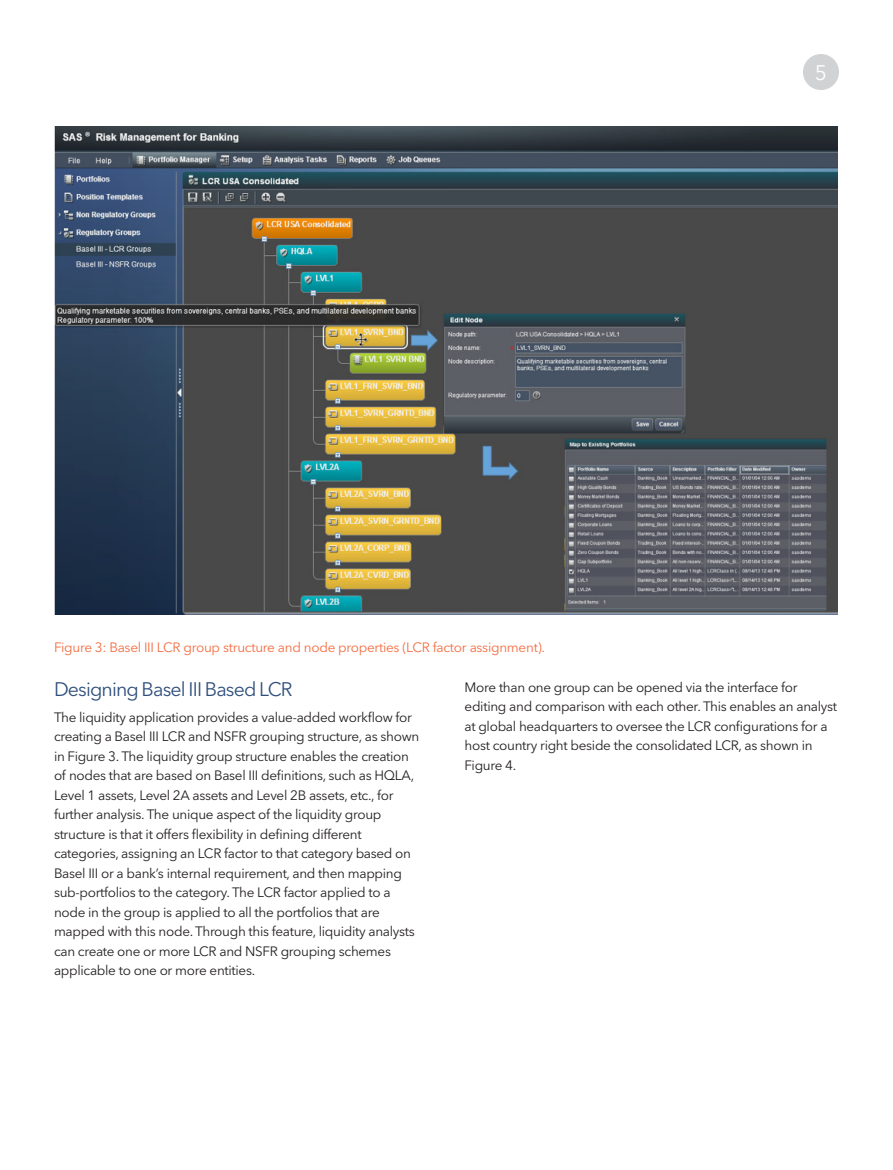
<style>
.page{position:relative;width:893px;height:1170px;background:#fff}
.page>*{position:absolute;margin:0;border:0;box-sizing:border-box;transform-origin:0 0}
.t1{font:21px "Avenir Next W1 G";color:#fff}
.Head_2_Blue{font:19.5px "Avenir Next W1 G";letter-spacing:-.045em;color:#2e4e7b}
.Body{font:13.5px/19.5px "Avenir Next W1 G";letter-spacing:-.025em;color:#231f20}
.Figure_Caption{font:13.5px "Avenir Next W1 G";letter-spacing:-.02em;color:#f36d41}
</style>
<div class="page">
<div style="left:803px;top:54px;width:36px;height:36px;background:#d1d2d4;border-radius:50%"></div>
<img style="left:54px;top:126px;width:784px;height:488px">
<p class="Figure_Caption" style="left:54px;top:638px;width:492px">Figure 3: Basel III LCR group structure and node properties (LCR factor assignment).</p>
<h1 class="t1" style="left:815px;top:60px;width:14px">5</h1>
<p class="Head_2_Blue" style="left:54px;top:677px;width:240px">Designing Basel III Based LCR</p>
<p class="Body" style="left:54px;top:707px;width:367px">The liquidity application provides a value-added workflow for creating a Basel III LCR and NSFR grouping structure, as shown in Figure 3. The liquidity group structure enables the creation of nodes that are based on Basel III definitions, such as HQLA, Level 1 assets, Level 2A assets and Level 2B assets, etc., for further analysis. The unique aspect of the liquidity group structure is that it offers flexibility in defining different categories, assigning an LCR factor to that category based on Basel III or a bank’s internal requirement, and then mapping sub-portfolios to the category. The LCR factor applied to a node in the group is applied to all the portfolios that are mapped with this node. Through this feature, liquidity analysts can create one or more LCR and NSFR grouping schemes applicable to one or more entities.</p>
<p class="Body" style="left:465px;top:677px;width:374px">More than one group can be opened via the interface for editing and comparison with each other. This enables an analyst at global headquarters to oversee the LCR configurations for a host country right beside the consolidated LCR, as shown in Figure 4.</p>
</div>
